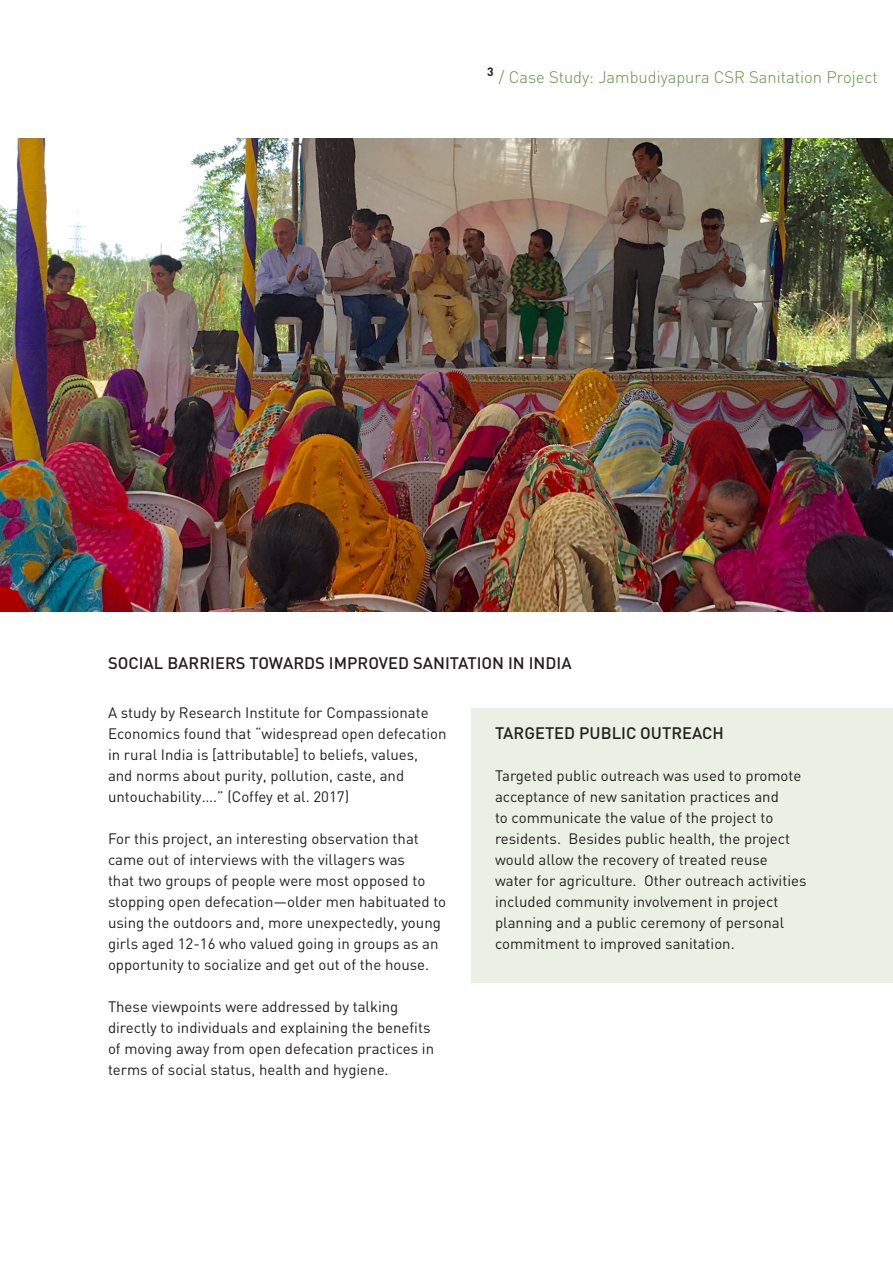
<style>
.page{position:relative;width:893px;height:1263px;background:#fff}
.page>*{position:absolute;margin:0;border:0;box-sizing:border-box;transform-origin:0 0}
.t1{font:500 16.5px "DIN";color:#231f20}
.t2{font:300 16.5px "DIN Pro";color:#5c9536}
.t3{font:15px/21px "DIN";color:#231f20}
.t4{font:700 12px "DIN";color:#231f20}
</style>
<div class="page">
<div style="left:472px;top:708px;width:421px;height:274px;background:#eaf0e3"></div>
<img style="left:0;top:138px;width:893px;height:474px">
<p class="t4" style="left:487px;top:64px;width:8px">3</p>
<p class="t2" style="left:499px;top:66px;width:380px">/ Case Study: Jambudiyapura CSR Sanitation Project</p>
<p class="t1" style="left:108px;top:652px;width:465px">SOCIAL BARRIERS TOWARDS IMPROVED SANITATION IN INDIA</p>
<p class="t3" style="left:108px;top:702px;width:340px">A study by Research Institute for Compassionate Economics found that “widespread open defecation in rural India is [attributable] to beliefs, values,<br>and norms about purity, pollution, caste, and untouchability….” (Coffey et al. 2017)</p>
<p class="t3" style="left:108px;top:828px;width:340px">For this project, an interesting observation that came out of interviews with the villagers was<br>that two groups of people were most opposed to stopping open defecation—older men habituated to using the outdoors and, more unexpectedly, young girls aged 12-16 who valued going in groups as an opportunity to socialize and get out of the house.</p>
<p class="t3" style="left:108px;top:996px;width:328px">These viewpoints were addressed by talking directly to individuals and explaining the benefits of moving away from open defecation practices in terms of social status, health and hygiene.</p>
<p class="t1" style="left:495px;top:722px;width:230px">TARGETED PUBLIC OUTREACH</p>
<p class="t3" style="left:495px;top:764px;width:313px">Targeted public outreach was used to promote acceptance of new sanitation practices and<br>to communicate the value of the project to residents. Besides public health, the project would allow the recovery of treated reuse water for agriculture. Other outreach activities included community involvement in project planning and a public ceremony of personal commitment to improved sanitation.</p>
</div>
